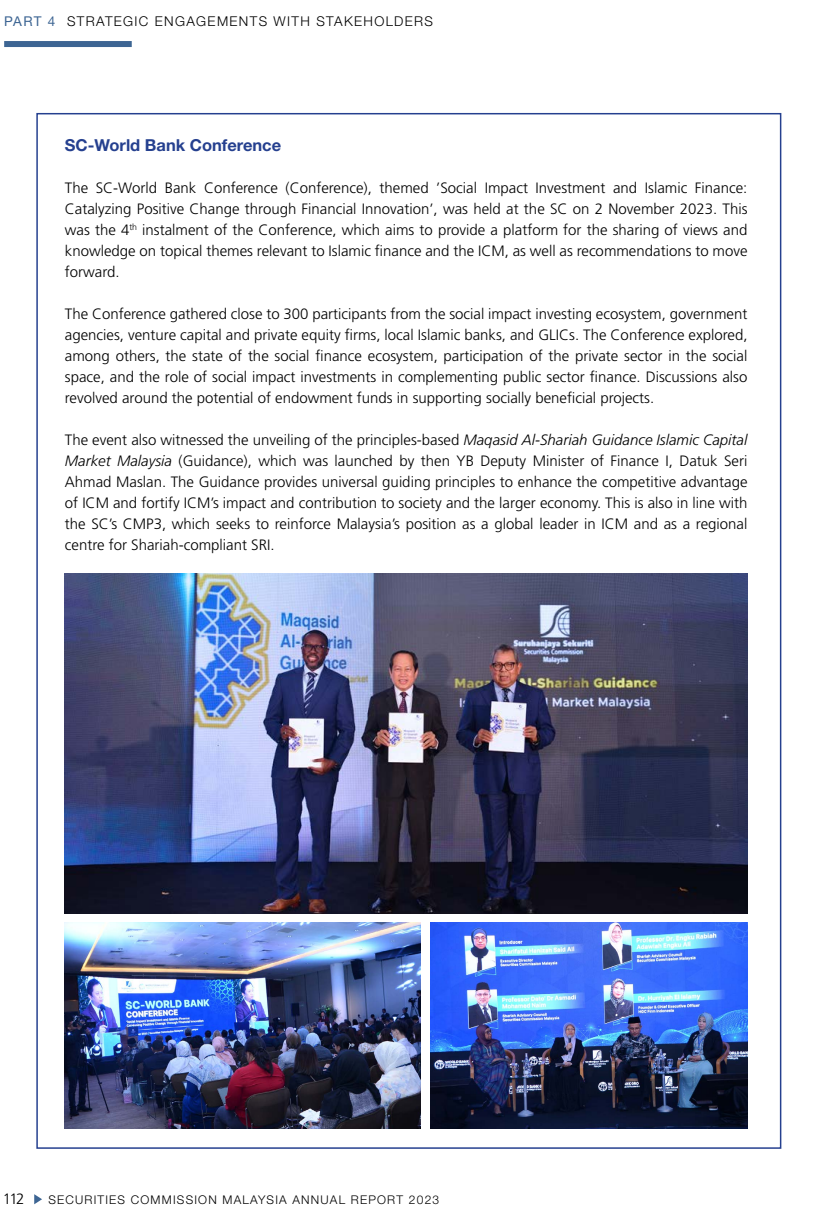
<style>
.page{position:relative;width:839px;height:1209px;background:#fff}
.page>*{position:absolute;margin:0;border:0;box-sizing:border-box;transform-origin:0 0}
.t1{font:700 16.5px "Helvetica Neue LT Std";color:#25408f}
.t2{font:300 15px/21px "Frutiger LT Std";color:#000;text-align:justify}
.t3{font:300 13.5px "Helvetica Neue LT Std";letter-spacing:.1em;color:#000}
.t4{font:300 12px "Helvetica Neue LT Std";letter-spacing:.1em;color:#000}
.s1{font-weight:400;color:#3d6593}
.s2{font-style:italic}
</style>
<div class="page">
<svg style="left:34px;top:1194px;width:8px;height:10px"></svg>
<div style="left:4px;top:41px;width:128px;height:6px;background:#3d6593"></div>
<img style="left:65px;top:573px;width:682px;height:341px">
<img style="left:65px;top:923px;width:356px;height:205px">
<img style="left:431px;top:922px;width:316px;height:206px">
<p class="t3" style="left:4px;top:13px;width:430px"><span class="s1">PART 4</span> STRATEGIC ENGAGEMENTS WITH STAKEHOLDERS</p>
<p class="t1" style="left:65px;top:135px;width:218px">SC-World Bank Conference</p>
<p class="t2" style="left:65px;top:177px;width:684px">The SC-World Bank Conference (Conference), themed ’Social Impact Investment and Islamic Finance:<br>Catalyzing Positive Change through Financial Innovation’, was held at the SC on 2 November 2023. This was the 4<sup>th</sup> instalment of the Conference, which aims to provide a platform for the sharing of views and knowledge on topical themes relevant to Islamic finance and the ICM, as well as recommendations to move forward.</p>
<p class="t2" style="left:65px;top:303px;width:684px">The Conference gathered close to 300 participants from the social impact investing ecosystem, government agencies, venture capital and private equity firms, local Islamic banks, and GLICs. The Conference explored, among others, the state of the social finance ecosystem, participation of the private sector in the social space, and the role of social impact investments in complementing public sector finance. Discussions also revolved around the potential of endowment funds in supporting socially beneficial projects.</p>
<p class="t2" style="left:65px;top:429px;width:684px">The event also witnessed the unveiling of the principles-based <span class="s2">Maqasid Al-Shariah Guidance Islamic Capital Market Malaysia</span> (Guidance), which was launched by then YB Deputy Minister of Finance I, Datuk Seri Ahmad Maslan. The Guidance provides universal guiding principles to enhance the competitive advantage of ICM and fortify ICM’s impact and contribution to society and the larger economy. This is also in line with the SC’s CMP3, which seeks to reinforce Malaysia’s position as a global leader in ICM and as a regional centre for Shariah-compliant SRI.</p>
<p class="t2" style="left:3px;top:1188px;width:23px">112</p>
<p class="t4" style="left:48px;top:1193px;width:392px">SECURITIES COMMISSION MALAYSIA ANNUAL REPORT 2023</p>
</div>
